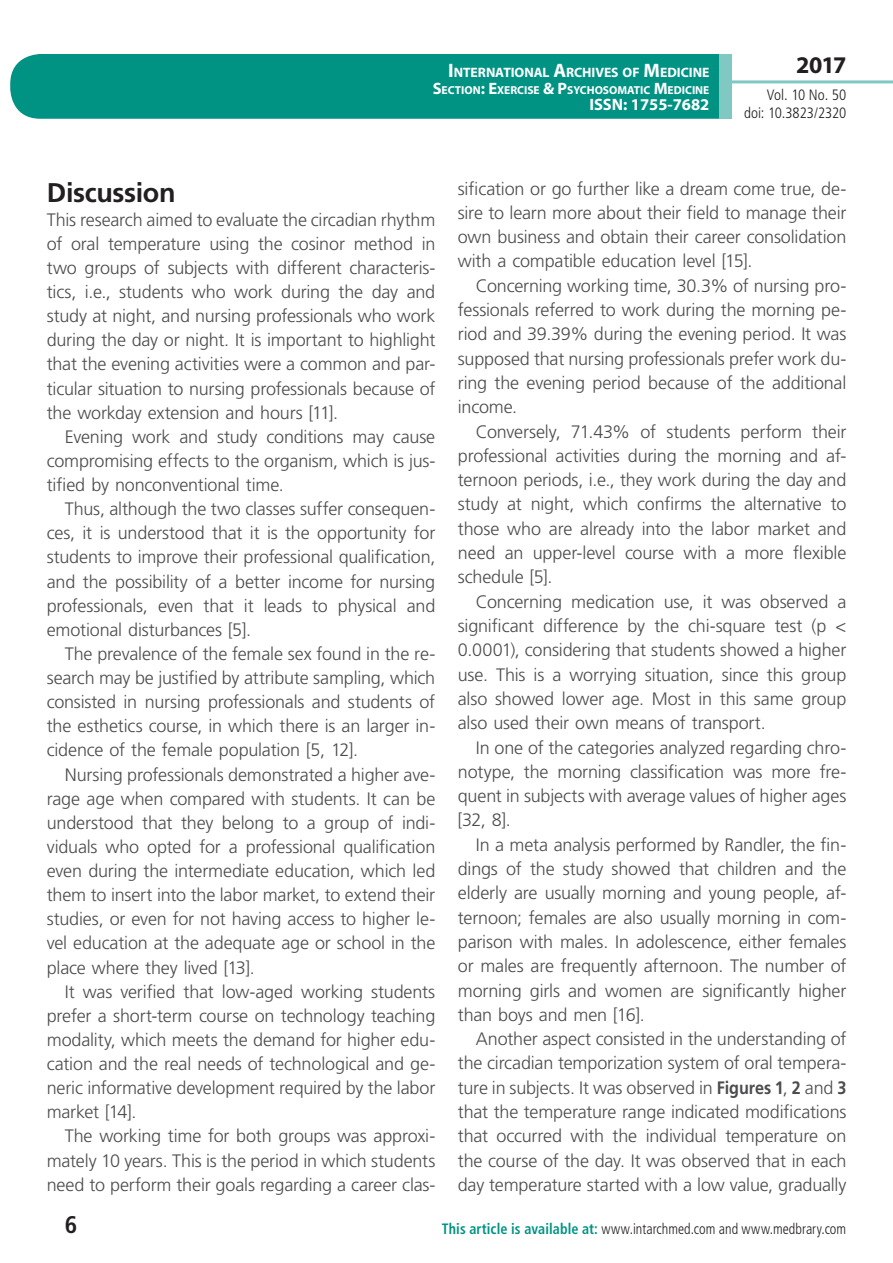
<style>
.page{position:relative;width:893px;height:1263px;background:#fff}
.page>*{position:absolute;margin:0;border:0;box-sizing:border-box;transform-origin:0 0}
.t1{font:700 27px "Frutiger LT Std";letter-spacing:-.015em;color:#231f20}
.t2{font:700 24px "Myriad Pro";color:#231f20}
.t3{font:700 condensed 24px "Frutiger LT Std";color:#231f20}
.t4{font:300 18px/24.3px "Frutiger LT Std";letter-spacing:-.01em;color:#4b4c4d;text-align:justify}
.t5{font:700 16.5px "Myriad Pro";color:#fff}
.t6{font:300 condensed 15px "Frutiger LT Std";letter-spacing:.005em;color:#231f20;scale:.94 1}
.t7{font:300 condensed 15px/18px "Frutiger LT Std";letter-spacing:.005em;color:#231f20;text-align:right}
.t8{font:700 13.65px "Myriad Pro";letter-spacing:-.005em;color:#fff}
.t9{font:700 11.55px "Myriad Pro";color:#fff}
.s1{font-size:19.5px}
.s2{font-size:16.5px}
.s3{font-weight:700}
.s4{font-weight:700;color:#009384}
</style>
<div class="page">
<div style="left:10px;top:54px;width:775px;height:65px;background:#009384;border-radius:30px"></div>
<div style="left:732px;top:0;width:161px;height:157px;background:#fff"></div>
<hr style="left:730px;top:80px;width:163px;height:3px;background:#80c9c2">
<div style="left:719px;top:54px;width:13px;height:65px;background:#80c9c2"></div>
<p class="t8" style="left:448px;top:64px;width:263px"><span class="s1">I</span>NTERNATIONAL <span class="s1">A</span>RCHIVES OF <span class="s1">M</span>EDICINE</p>
<p class="t9" style="left:433px;top:82px;width:278px"><span class="s2">S</span>ECTION<span class="s2">: E</span>XERCISE <span class="s2">&amp; P</span>SYCHOSOMATIC <span class="s2">M</span>EDICINE</p>
<p class="t5" style="left:589px;top:94px;width:122px">ISSN: 1755-7682</p>
<h2 class="t2" style="left:796px;top:49px;width:52px">2017</h2>
<p class="t7" style="left:744px;top:86px;width:104px">Vol. 10 No. 50 doi: 10.3823/2320</p>
<h1 class="t1" style="left:47px;top:176px;width:130px">Discussion</h1>
<p class="t4" style="left:47px;top:208px;width:390px">This research aimed to evaluate the circadian rhythm of oral temperature using the cosinor method in two groups of subjects with different characteris&shy;tics, i.e., students who work during the day and study at night, and nursing professionals who work during the day or night. It is important to highlight that the evening activities were a common and par&shy;ticular situation to nursing professionals because of the workday extension and hours [11].</p>
<p class="t4" style="left:47px;top:425px;width:390px;text-indent:18px">Evening work and study conditions may cause compromising effects to the organism, which is jus&shy;tified by nonconventional time.</p>
<p class="t4" style="left:47px;top:497px;width:390px;text-indent:18px">Thus, although the two classes suffer consequen&shy;ces, it is understood that it is the opportunity for students to improve their professional qualification, and the possibility of a better income for nursing professionals, even that it leads to physical and emotional disturbances [5].</p>
<p class="t4" style="left:47px;top:642px;width:390px;text-indent:18px">The prevalence of the female sex found in the re&shy;search may be justified by attribute sampling, which consisted in nursing professionals and students of the esthetics course, in which there is an larger in&shy;cidence of the female population [5, 12].</p>
<p class="t4" style="left:47px;top:762px;width:390px;text-indent:18px">Nursing professionals demonstrated a higher ave&shy;rage age when compared with students. It can be understood that they belong to a group of indi&shy;viduals who opted for a professional qualification even during the intermediate education, which led them to insert into the labor market, to extend their studies, or even for not having access to higher le&shy;vel education at the adequate age or school in the place where they lived [13].</p>
<p class="t4" style="left:47px;top:980px;width:390px;text-indent:18px">It was verified that low-aged working students prefer a short-term course on technology teaching modality, which meets the demand for higher edu&shy;cation and the real needs of technological and ge&shy;neric informative development required by the labor market [14].</p>
<p class="t4" style="left:47px;top:1124px;width:390px;text-indent:18px">The working time for both groups was approxi&shy;mately 10 years. This is the period in which students need to perform their goals regarding a career clas-</p>
<p class="t4" style="left:458px;top:176px;width:390px">sification or go further like a dream come true, de&shy;sire to learn more about their field to manage their own business and obtain their career consolidation with a compatible education level [15].</p>
<p class="t4" style="left:458px;top:274px;width:390px;text-indent:18px">Concerning working time, 30.3% of nursing pro&shy;fessionals referred to work during the morning pe&shy;riod and 39.39% during the evening period. It was supposed that nursing professionals prefer work du&shy;ring the evening period because of the additional income.</p>
<p class="t4" style="left:458px;top:419px;width:390px;text-indent:18px">Conversely, 71.43% of students perform their professional activities during the morning and af&shy;ternoon periods, i.e., they work during the day and study at night, which confirms the alternative to those who are already into the labor market and need an upper-level course with a more flexible schedule [5].</p>
<p class="t4" style="left:458px;top:590px;width:390px;text-indent:18px">Concerning medication use, it was observed a significant difference by the chi-square test (p &lt; 0.0001), considering that students showed a higher use. This is a worrying situation, since this group also showed lower age. Most in this same group also used their own means of transport.</p>
<p class="t4" style="left:458px;top:735px;width:390px;text-indent:18px">In one of the categories analyzed regarding chro&shy;notype, the morning classification was more fre&shy;quent in subjects with average values of higher ages [32, 8].</p>
<p class="t4" style="left:458px;top:833px;width:390px;text-indent:18px">In a meta analysis performed by Randler, the fin&shy;dings of the study showed that children and the elderly are usually morning and young people, af&shy;ternoon; females are also usually morning in com&shy;parison with males. In adolescence, either females or males are frequently afternoon. The number of morning girls and women are significantly higher than boys and men [16].</p>
<p class="t4" style="left:458px;top:1027px;width:390px;text-indent:18px">Another aspect consisted in the understanding of the circadian temporization system of oral tempera&shy;ture in subjects. It was observed in <span class="s3">Figures 1</span>, <span class="s3">2</span> and <span class="s3">3 </span>that the temperature range indicated modifications that occurred with the individual temperature on the course of the day. It was observed that in each day temperature started with a low value, gradually</p>
<h2 class="t3" style="left:65px;top:1210px;width:14px">6</h2>
<p class="t6" style="left:442px;top:1220px;width:432px"><span class="s4">This article is available at:</span> www.intarchmed.com and www.medbrary.com</p>
</div>
